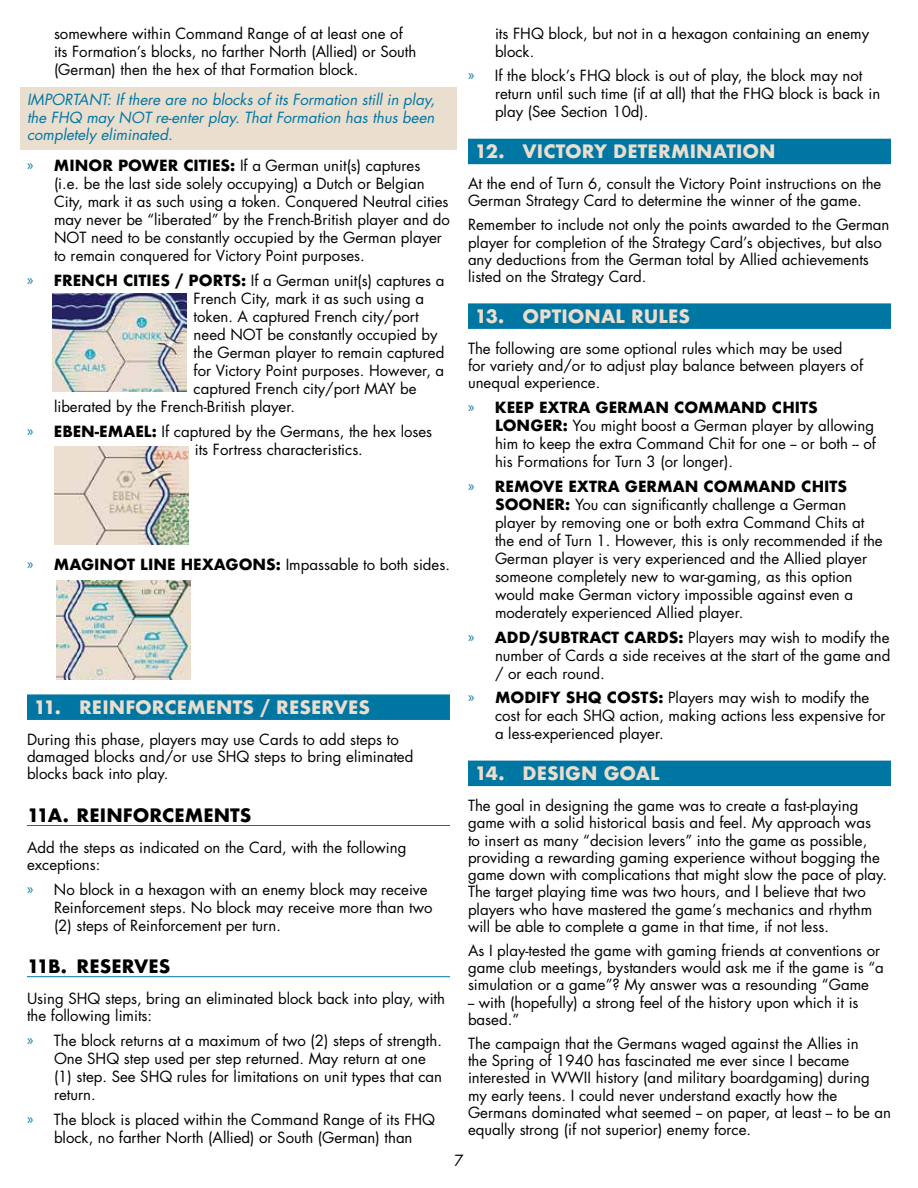
<style>
.page{position:relative;width:918px;height:1188px;background:#fff}
.page>*{position:absolute;margin:0;border:0;box-sizing:border-box;transform-origin:0 0}
.t1{font:700 18px "Futura";color:#eadecf}
.t2{font:700 18px "Futura";color:#000}
.t3{font:15px/18px "Futura";color:#000}
.t4{font:italic 15px/17.2px "Futura";color:#0076a3;text-align:justify}
.s1{font-family:"Myriad Pro";color:#0076a3}
.s2{font-weight:700}
</style>
<div class="page">
<div style="left:20px;top:87px;width:437px;height:63px;background:#eadecf"></div>
<div style="left:27px;top:694px;width:423px;height:26px;background:#0076a3"></div>
<hr style="left:27px;top:825px;width:423px;height:1px;background:#0076a3">
<hr style="left:27px;top:976px;width:423px;height:1px;background:#0076a3">
<img style="left:53px;top:293px;width:134px;height:99px">
<img style="left:54px;top:446px;width:134px;height:99px">
<img style="left:56px;top:581px;width:134px;height:98px">
<div style="left:468px;top:139px;width:423px;height:25px;background:#0076a3"></div>
<div style="left:468px;top:303px;width:423px;height:26px;background:#0076a3"></div>
<div style="left:468px;top:761px;width:423px;height:25px;background:#0076a3"></div>
<p class="t3" style="left:54px;top:24px;width:364px">somewhere within Command Range of at least one of its Formation’s blocks, no farther North (Allied) or South (German) then the hex of that Formation block.</p>
<p class="t4" style="left:27px;top:91px;width:410px">IMPORTANT: If there are no blocks of its Formation still in play, the FHQ may NOT re-enter play. That Formation has thus been completely eliminated.</p>
<p class="t3" style="left:54px;top:157px;width:398px;text-indent:-27px"><span class="s1">»</span> <span class="s2">MINOR POWER CITIES:</span> If a German unit(s) captures<br>(i.e. be the last side solely occupying) a Dutch or Belgian City, mark it as such using a token. Conquered Neutral cities may never be “liberated” by the French-British player and do NOT need to be constantly occupied by the German player to remain conquered for Victory Point purposes.</p>
<p class="t3" style="left:27px;top:272px;width:419px"><span class="s1">»</span> <span class="s2">FRENCH CITIES / PORTS:</span> If a German unit(s) captures a</p>
<p class="t3" style="left:194px;top:290px;width:232px">French City, mark it as such using a</p>
<p class="t3" style="left:194px;top:308px;width:227px">token. A captured French city/port</p>
<p class="t3" style="left:194px;top:326px;width:245px">need NOT be constantly occupied by</p>
<p class="t3" style="left:194px;top:344px;width:252px">the German player to remain captured</p>
<p class="t3" style="left:194px;top:362px;width:252px">for Victory Point purposes. However, a</p>
<p class="t3" style="left:194px;top:380px;width:225px">captured French city/port MAY be</p>
<p class="t3" style="left:54px;top:398px;width:243px">liberated by the French-British player.</p>
<p class="t3" style="left:195px;top:422px;width:239px;text-indent:-168px"><span class="s1">»</span> <span class="s2">EBEN-EMAEL:</span> If captured by the Germans, the hex loses its Fortress characteristics.</p>
<p class="t3" style="left:27px;top:555px;width:424px"><span class="s1">»</span> <span class="s2">MAGINOT LINE HEXAGONS:</span> Impassable to both sides.</p>
<p class="t1" style="left:34px;top:694px;width:338px">11. REINFORCEMENTS / RESERVES</p>
<p class="t3" style="left:27px;top:731px;width:388px;line-height:17.2px">During this phase, players may use Cards to add steps to damaged blocks and/or use SHQ steps to bring eliminated blocks back into play.</p>
<p class="t2" style="left:27px;top:802px;width:226px">11a. REINFORCEMENTS</p>
<p class="t3" style="left:27px;top:838px;width:381px;line-height:17.2px">Add the steps as indicated on the Card, with the following exceptions:</p>
<p class="t3" style="left:54px;top:880px;width:380px;text-indent:-27px"><span class="s1">»</span> No block in a hexagon with an enemy block may receive<br>Reinforcement steps. No block may receive more than two (2) steps of Reinforcement per turn.</p>
<p class="t2" style="left:27px;top:953px;width:145px">11b. RESERVES</p>
<p class="t3" style="left:27px;top:989px;width:420px;line-height:17.2px">Using SHQ steps, bring an eliminated block back into play, with the following limits:</p>
<p class="t3" style="left:54px;top:1031px;width:390px;text-indent:-27px"><span class="s1">»</span> The block returns at a maximum of two (2) steps of strength.<br>One SHQ step used per step returned. May return at one (1) step. See SHQ rules for limitations on unit types that can return.</p>
<p class="t3" style="left:27px;top:1110px;width:410px;text-align:center"><span class="s1">»</span> The block is placed within the Command Range of its FHQ block, no farther North (Allied) or South (German) than</p>
<p class="t3" style="left:495px;top:24px;width:376px">its FHQ block, but not in a hexagon containing an enemy block.</p>
<p class="t3" style="left:495px;top:67px;width:387px;text-indent:-27px"><span class="s1">»</span> If the block’s FHQ block is out of play, the block may not return until such time (if at all) that the FHQ block is back in play (See Section 10d).</p>
<p class="t1" style="left:475px;top:139px;width:302px">12. VICTORY DETERMINATION</p>
<p class="t3" style="left:468px;top:175px;width:415px;line-height:17.2px">At the end of Turn 6, consult the Victory Point instructions on the<br>German Strategy Card to determine the winner of the game.</p>
<p class="t3" style="left:468px;top:216px;width:423px;line-height:17.2px">Remember to include not only the points awarded to the German player for completion of the Strategy Card’s objectives, but also any deductions from the German total by Allied achievements listed on the Strategy Card.</p>
<p class="t1" style="left:475px;top:303px;width:217px">13. OPTIONAL RULES</p>
<p class="t3" style="left:468px;top:340px;width:397px;line-height:17.2px">The following are some optional rules which may be used for variety and/or to adjust play balance between players of unequal experience.</p>
<p class="t3" style="left:495px;top:398px;width:383px;text-indent:-27px"><span class="s1">»</span> <span class="s2">KEEP EXTRA GERMAN COMMAND CHITS LONGER:</span> You might boost a German player by allowing him to keep the extra Command Chit for one -- or both -- of his Formations for Turn 3 (or longer).</p>
<p class="t3" style="left:495px;top:477px;width:389px;text-indent:-27px"><span class="s1">»</span> <span class="s2">REMOVE EXTRA GERMAN COMMAND CHITS SOONER:</span> You can significantly challenge a German player by removing one or both extra Command Chits at the end of Turn 1. However, this is only recommended if the German player is very experienced and the Allied player someone completely new to war-gaming, as this option would make German victory impossible against even a moderately experienced Allied player.</p>
<p class="t3" style="left:495px;top:628px;width:397px;text-align:justify;text-indent:-27px"><span class="s1">»</span> <span class="s2">ADD/SUBTRACT CARDS:</span> Players may wish to modify the number of Cards a side receives at the start of the game and / or each round.</p>
<p class="t3" style="left:495px;top:689px;width:392px;text-indent:-27px"><span class="s1">»</span> <span class="s2">MODIFY SHQ COSTS:</span> Players may wish to modify the cost for each SHQ action, making actions less expensive for a less-experienced player.</p>
<p class="t1" style="left:475px;top:761px;width:186px">14. DESIGN GOAL</p>
<p class="t3" style="left:468px;top:797px;width:421px;line-height:17.2px">The goal in designing the game was to create a fast-playing game with a solid historical basis and feel. My approach was<br>to insert as many “decision levers” into the game as possible, providing a rewarding gaming experience without bogging the game down with complications that might slow the pace of play.<br>The target playing time was two hours, and I believe that two players who have mastered the game’s mechanics and rhythm will be able to complete a game in that time, if not less.</p>
<p class="t3" style="left:468px;top:941px;width:417px;line-height:17.2px">As I play-tested the game with gaming friends at conventions or game club meetings, bystanders would ask me if the game is “a simulation or a game”? My answer was a resounding “Game<br>-- with (hopefully) a strong feel of the history upon which it is based.”</p>
<p class="t3" style="left:468px;top:1034px;width:425px;line-height:17.2px">The campaign that the Germans waged against the Allies in<br>the Spring of 1940 has fascinated me ever since I became interested in WWII history (and military boardgaming) during my early teens. I could never understand exactly how the Germans dominated what seemed -- on paper, at least -- to be an equally strong (if not superior) enemy force.</p>
<p class="t3" style="left:454px;top:1151px;width:11px">7</p>
</div>
